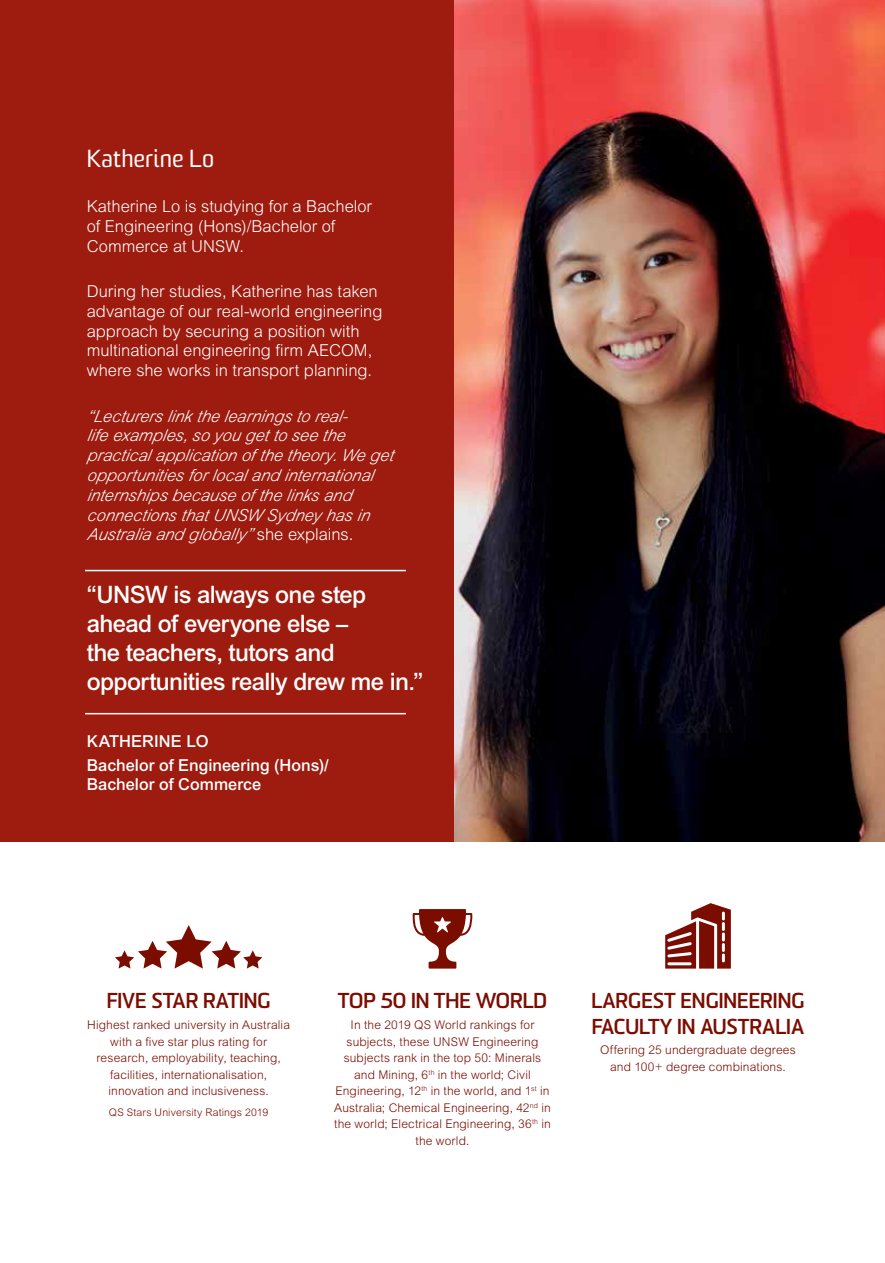
<style>
.page{position:relative;width:885px;height:1263px;background:#fff}
.page>*{position:absolute;margin:0;border:0;box-sizing:border-box;transform-origin:0 0}
.t1{font:500 24px/28.8px "Arial MT Std";letter-spacing:-.025em;color:#fff}
.t2{font:24px "Sommet";letter-spacing:.015em;color:#fff}
.t3{font:700 21px/25.2px "Sommet";color:#7a0c00}
.t4{font:300 16.5px/19.8px "Arial MT Std";letter-spacing:-.005em;color:#fff}
.t5{font:italic 300 16.5px/19.8px "Arial MT Std";color:#fff}
.t6{font:500 16.5px/23.7px "Arial MT Std";color:#fff}
.t7{font:300 12px/16.5px "Arial MT Std";letter-spacing:.01em;color:#7a0c00;text-align:center}
.t8{font:300 10.5px "Arial MT Std";letter-spacing:.015em;color:#7a0c00}
.s1{font-style:normal}
</style>
<div class="page">
<img style="left:453px;top:0;width:431px;height:842px">
<div style="left:0;top:0;width:453px;height:841px;background:#9e1c0f"></div>
<svg style="left:115px;top:925px;width:147px;height:43px"></svg>
<svg style="left:665px;top:903px;width:65px;height:65px"></svg>
<svg style="left:412px;top:909px;width:60px;height:59px"></svg>
<hr style="left:85px;top:570px;width:321px;height:1px;background:#fff">
<hr style="left:85px;top:713px;width:321px;height:1px;background:#fff">
<h1 class="t2" style="left:87px;top:144px;width:129px">Katherine Lo</h1>
<h3 class="t4" style="left:87px;top:196px;width:287px">Katherine Lo is studying for a Bachelor of Engineering (Hons)/Bachelor of<br>Commerce at UNSW.</h3>
<h3 class="t4" style="left:87px;top:281px;width:297px">During her studies, Katherine has taken advantage of our real-world engineering approach by securing a position with multinational engineering firm AECOM, where she works in transport planning.</h3>
<p class="t5" style="left:87px;top:406px;width:308px">“Lecturers link the learnings to real-<br>life examples, so you get to see the practical application of the theory. We get opportunities for local and international internships because of the links and connections that UNSW Sydney has in Australia and globally” <span class="s1">she explains.</span></p>
<h1 class="t1" style="left:87px;top:580px;width:338px">“UNSW is always one step ahead of everyone else –<br>the teachers, tutors and opportunities really drew me in.”</h1>
<h3 class="t6" style="left:87px;top:729px;width:243px">KATHERINE LO<br>Bachelor of Engineering (Hons)/</h3>
<h3 class="t6" style="left:87px;top:772px;width:176px">Bachelor of Commerce</h3>
<h2 class="t3" style="left:107px;top:990px;width:165px">FIVE STAR RATING</h2>
<p class="t7" style="left:87px;top:1016px;width:204px">Highest ranked university in Australia with a five star plus rating for research, employability, teaching, facilities, internationalisation, innovation and inclusiveness.</p>
<p class="t8" style="left:109px;top:1106px;width:161px">QS Stars University Ratings 2019</p>
<h2 class="t3" style="left:338px;top:990px;width:211px">TOP 50 IN THE WORLD</h2>
<p class="t7" style="left:334px;top:1016px;width:218px">In the 2019 QS World rankings for subjects, these UNSW Engineering subjects rank in the top 50: Minerals and Mining, 6<sup>th</sup> in the world; Civil Engineering, 12<sup>th</sup> in the world, and 1<sup>st</sup> in Australia; Chemical Engineering, 42<sup>nd</sup> in the world; Electrical Engineering, 36<sup>th</sup> in the world.</p>
<h2 class="t3" style="left:591px;top:990px;width:214px">LARGEST ENGINEERING<br>FACULTY IN AUSTRALIA</h2>
<p class="t7" style="left:600px;top:1042px;width:197px">Offering 25 undergraduate degrees and 100+ degree combinations.</p>
</div>
